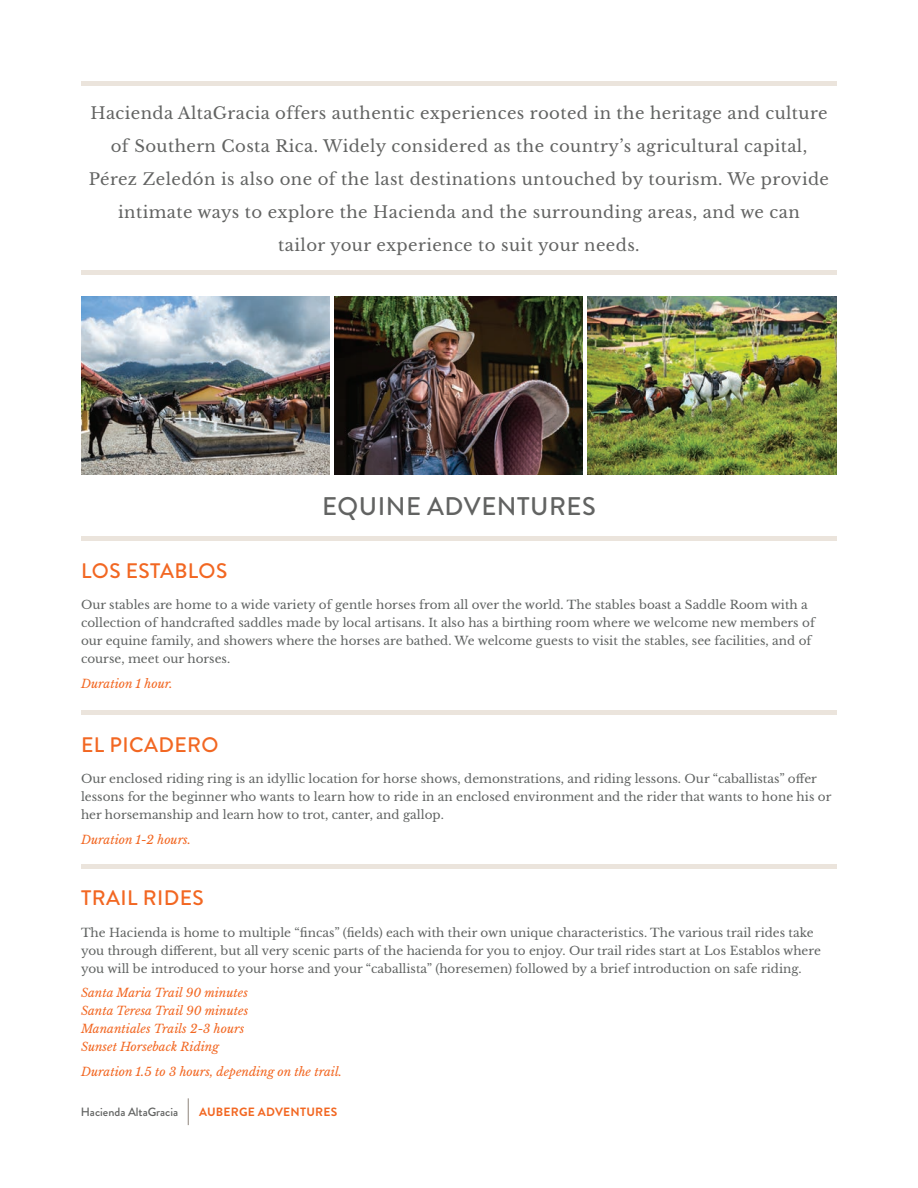
<style>
.page{position:relative;width:918px;height:1188px;background:#fff}
.page>*{position:absolute;margin:0;border:0;box-sizing:border-box;transform-origin:0 0}
.t1{font:500 25.5px "Brandon Grotesque";letter-spacing:.02em;color:#626362}
.t2{font:500 21px "Brandon Grotesque";letter-spacing:.02em;color:#f26722}
.t3{font:16.5px/33px "Libre Baskerville";letter-spacing:.025em;color:#626362;text-align:center}
.t4{font:12px/18px "Libre Baskerville";color:#606362}
.t5{font:italic 12px/18px "Libre Baskerville";color:#f26722}
.t6{font:500 12px "Brandon Grotesque";color:#626362}
.t7{font:700 12px "Brandon Grotesque";letter-spacing:.02em;color:#f26722}
</style>
<div class="page">
<hr style="left:81px;top:710px;width:756px;height:4px;background:#ebe4dc">
<hr style="left:81px;top:536px;width:756px;height:4px;background:#ebe4dc">
<hr style="left:81px;top:865px;width:756px;height:4px;background:#ebe4dc">
<hr style="left:81px;top:82px;width:756px;height:4px;background:#ebe4dc">
<hr style="left:81px;top:270px;width:756px;height:4px;background:#ebe4dc">
<svg style="left:188px;top:1098px;width:1px;height:27px"></svg>
<img style="left:81px;top:296px;width:248px;height:179px">
<img style="left:588px;top:296px;width:249px;height:179px">
<img style="left:335px;top:296px;width:248px;height:179px">
<p class="t3" style="left:89px;top:97px;width:742px">Hacienda AltaGracia offers authentic experiences rooted in the heritage and culture of Southern Costa Rica. Widely considered as the country’s agricultural capital, Pérez Zeledón is also one of the last destinations untouched by tourism. We provide intimate ways to explore the Hacienda and the surrounding areas, and we can<br>tailor your experience to suit your needs.</p>
<p class="t1" style="left:322px;top:488px;width:275px">EQUINE ADVENTURES</p>
<p class="t2" style="left:81px;top:556px;width:148px">LOS ESTABLOS</p>
<p class="t4" style="left:81px;top:596px;width:735px">Our stables are home to a wide variety of gentle horses from all over the world. The stables boast a Saddle Room with a collection of handcrafted saddles made by local artisans. It also has a birthing room where we welcome new members of our equine family, and showers where the horses are bathed. We welcome guests to visit the stables, see facilities, and of course, meet our horses.</p>
<p class="t5" style="left:81px;top:675px;width:93px">Duration 1 hour.</p>
<p class="t2" style="left:81px;top:730px;width:139px">EL PICADERO</p>
<p class="t4" style="left:81px;top:770px;width:752px">Our enclosed riding ring is an idyllic location for horse shows, demonstrations, and riding lessons. Our “caballistas” offer lessons for the beginner who wants to learn how to ride in an enclosed environment and the rider that wants to hone his or her horsemanship and learn how to trot, canter, and gallop.</p>
<p class="t5" style="left:81px;top:831px;width:112px">Duration 1-2 hours.</p>
<p class="t2" style="left:81px;top:883px;width:124px">TRAIL RIDES</p>
<p class="t4" style="left:81px;top:923px;width:741px">The Hacienda is home to multiple “fincas” (fields) each with their own unique characteristics. The various trail rides take you through different, but all very scenic parts of the hacienda for you to enjoy. Our trail rides start at Los Establos where you will be introduced to your horse and your “caballista” (horesemen) followed by a brief introduction on safe riding.</p>
<p class="t5" style="left:81px;top:984px;width:169px">Santa Maria Trail 90 minutes<br>Santa Teresa Trail 90 minutes<br>Manantiales Trails 2-3 hours<br>Sunset Horseback Riding</p>
<p class="t5" style="left:81px;top:1063px;width:262px">Duration 1.5 to 3 hours, depending on the trail.</p>
<p class="t6" style="left:81px;top:1103px;width:99px">Hacienda AltaGracia</p>
<p class="t7" style="left:199px;top:1103px;width:140px">AUBERGE ADVENTURES</p>
</div>
